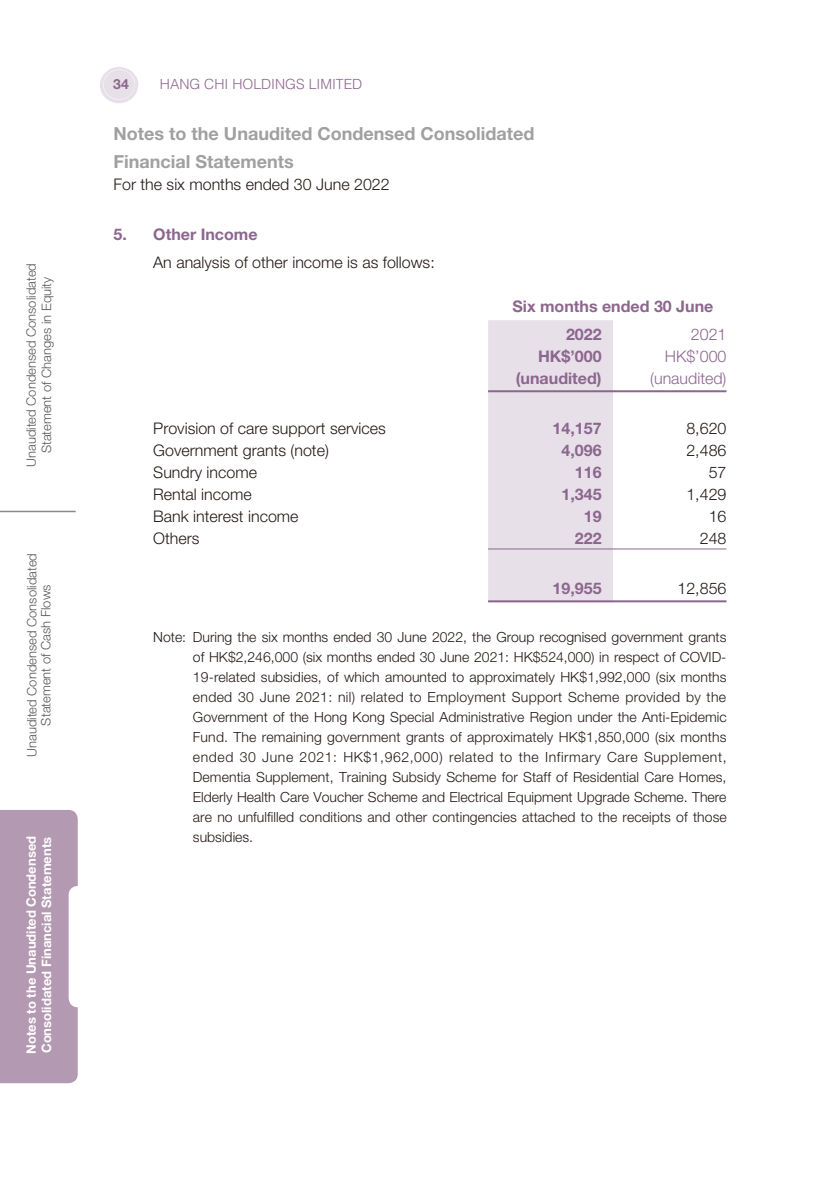
<style>
.page{position:relative;width:840px;height:1191px;background:#fff}
.page>*{position:absolute;margin:0;border:0;box-sizing:border-box;transform-origin:0 0}
.t1{font:700 18px/28px "Helvetica Neue LT Std";color:#a0a0a1}
.t2{font:300 16px "Helvetica Neue LT Std";color:#231916}
.t3{font:700 16px/27.6px "Helvetica Neue LT Std";color:#8c668e}
.t4{font:300 16px "Helvetica Neue LT Std";color:#8c668e}
.t5{font:300 14px/20px "Helvetica Neue LT Std";letter-spacing:.005em;color:#231916;text-align:justify}
.t6{font:300 14px "Helvetica LT Std";color:#8c668e}
.t7{font:700 14px "Helvetica Neue LT Std";color:#8c668e}
.t8{font:300 13px/14px "Helvetica Neue LT Std";color:#595857;text-align:center}
.t9{font:700 13px/15.6px "Helvetica Neue LT Std";color:#fff}
</style>
<div class="page">
<div style="left:0;top:810px;width:78px;height:273px;background:#b399b2"></div>
<hr style="left:0;top:511px;width:76px;height:1px;background:#898989">
<svg style="left:100px;top:67px;width:39px;height:36px"></svg>
<div style="left:488px;top:320px;width:124px;height:280px;background:#e7e0e9"></div>
<hr style="left:488px;top:390px;width:124px;height:2px;background:#8c668e">
<hr style="left:612px;top:390px;width:114px;height:2px;background:#8c668e">
<hr style="left:488px;top:548px;width:124px;height:1px;background:#8c668e">
<hr style="left:612px;top:548px;width:114px;height:1px;background:#8c668e">
<hr style="left:488px;top:600px;width:124px;height:2px;background:#8c668e">
<hr style="left:612px;top:600px;width:114px;height:2px;background:#8c668e">
<p class="t8" style="left:23px;top:467px;width:205px;line-height:15.6px;rotate:-90deg">Unaudited Condensed Consolidated<br>Statement of Changes in Equity</p>
<p class="t8" style="left:25px;top:757px;width:205px;rotate:-90deg">Unaudited Condensed Consolidated<br>Statement of Cash Flows</p>
<p class="t9" style="left:23px;top:1054px;width:219px;rotate:-90deg">Notes to the Unaudited Condensed<br>Consolidated Financial Statements</p>
<p class="t7" style="left:113px;top:75px;width:17px">34</p>
<p class="t6" style="left:160px;top:76px;width:204px">HANG CHI HOLDINGS LIMITED</p>
<p class="t1" style="left:113px;top:119px;width:422px">Notes to the Unaudited Condensed Consolidated<br>Financial Statements</p>
<p class="t2" style="left:113px;top:175px;width:277px">For the six months ended 30 June 2022</p>
<p class="t3" style="left:113px;top:220px;width:145px">5. Other Income</p>
<p class="t2" style="left:153px;top:252px;width:283px">An analysis of other income is as follows:</p>
<p class="t3" style="left:565px;top:292px;width:149px;text-indent:-53px">Six months ended 30 June<br>2022</p>
<p class="t4" style="left:690px;top:324px;width:37px">2021</p>
<p class="t3" style="left:538px;top:342px;width:65px">HK$’000</p>
<p class="t4" style="left:664px;top:346px;width:63px">HK$’000</p>
<p class="t3" style="left:515px;top:364px;width:87px">(unaudited)</p>
<p class="t4" style="left:650px;top:368px;width:78px">(unaudited)</p>
<p class="t2" style="left:153px;top:418px;width:234px">Provision of care support services</p>
<p class="t3" style="left:552px;top:414px;width:50px">14,157</p>
<p class="t2" style="left:686px;top:418px;width:42px">8,620</p>
<p class="t2" style="left:153px;top:440px;width:177px">Government grants (note)</p>
<p class="t3" style="left:561px;top:436px;width:42px">4,096</p>
<p class="t2" style="left:686px;top:440px;width:42px">2,486</p>
<p class="t2" style="left:153px;top:462px;width:105px">Sundry income</p>
<p class="t3" style="left:574px;top:458px;width:28px">116</p>
<p class="t2" style="left:708px;top:462px;width:19px">57</p>
<p class="t2" style="left:153px;top:484px;width:100px">Rental income</p>
<p class="t3" style="left:561px;top:480px;width:42px">1,345</p>
<p class="t2" style="left:686px;top:484px;width:42px">1,429</p>
<p class="t2" style="left:153px;top:506px;width:147px">Bank interest income</p>
<p class="t3" style="left:583px;top:502px;width:19px">19</p>
<p class="t2" style="left:708px;top:506px;width:19px">16</p>
<p class="t2" style="left:153px;top:528px;width:48px">Others</p>
<p class="t3" style="left:574px;top:524px;width:28px">222</p>
<p class="t2" style="left:699px;top:528px;width:28px">248</p>
<p class="t3" style="left:552px;top:574px;width:50px">19,955</p>
<p class="t2" style="left:677px;top:578px;width:50px">12,856</p>
<p class="t5" style="left:193px;top:626px;width:535px;text-indent:-40px">Note: During the six months ended 30 June 2022, the Group recognised government grants of HK$2,246,000 (six months ended 30 June 2021: HK$524,000) in respect of COVID-19-related subsidies, of which amounted to approximately HK$1,992,000 (six months ended 30 June 2021: nil) related to Employment Support Scheme provided by the Government of the Hong Kong Special Administrative Region under the Anti-Epidemic Fund. The remaining government grants of approximately HK$1,850,000 (six months ended 30 June 2021: HK$1,962,000) related to the Infirmary Care Supplement, Dementia Supplement, Training Subsidy Scheme for Staff of Residential Care Homes, Elderly Health Care Voucher Scheme and Electrical Equipment Upgrade Scheme. There are no unfulfilled conditions and other contingencies attached to the receipts of those subsidies.</p>
</div>
